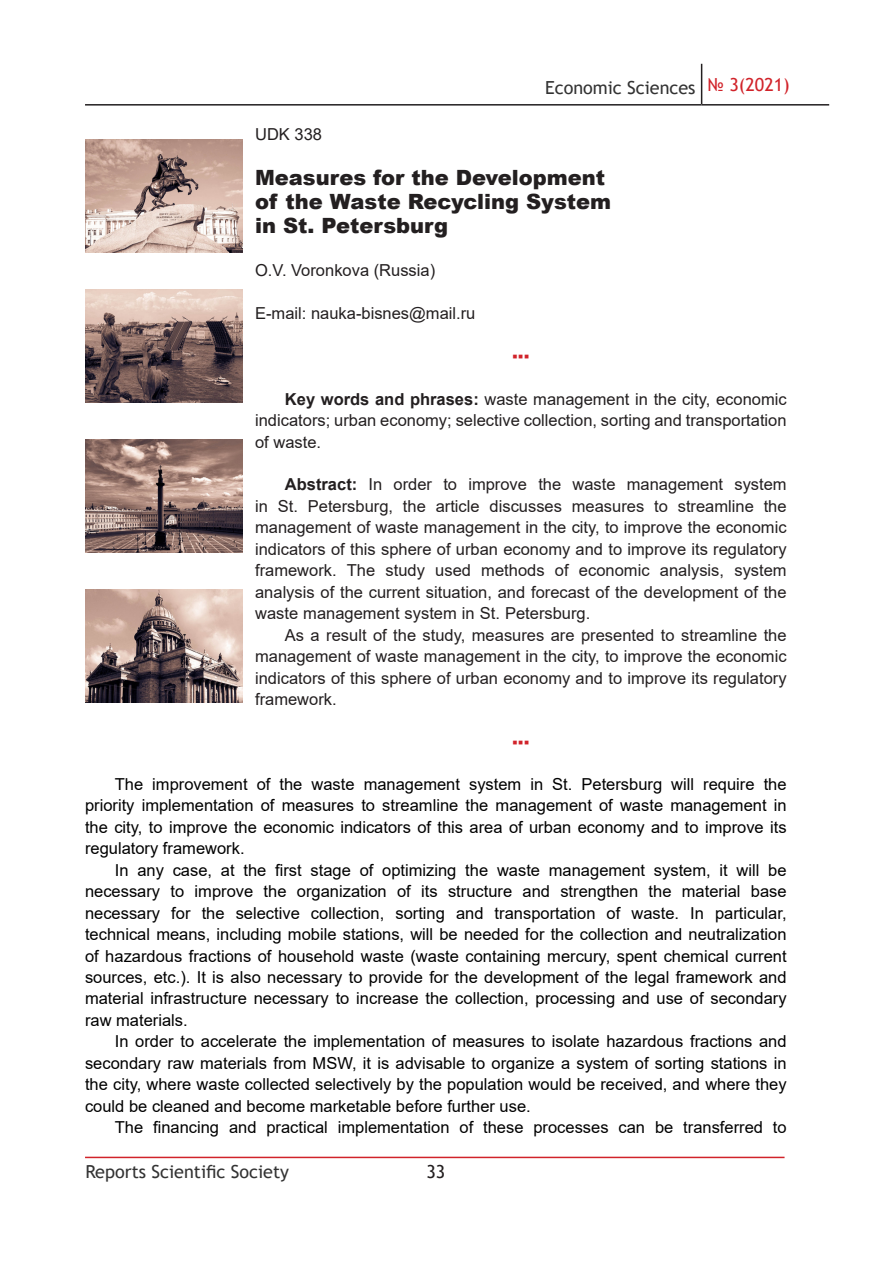
<style>
.page{position:relative;width:893px;height:1263px;background:#fff}
.page>*{position:absolute;margin:0;border:0;box-sizing:border-box;transform-origin:0 0}
.t1{font:900 21px/24px "Arial";color:#231f20}
.t2{font:18px "Trebuchet MS";color:#333}
.t3{font:18px "Trebuchet MS";color:#231f20}
.t4{font:16.5px/21.5px "Arial";color:#000;text-align:justify}
.t5{font:16.5px/21.5px "Arial";color:#231f20;text-align:justify}
.t6{font:italic 16.5px "Arial";color:#d1232a}
.s1{font-weight:700}
</style>
<div class="page">
<hr style="left:701px;top:64px;width:1px;height:40px;background:#231f20">
<hr style="left:85px;top:104px;width:617px;height:2px;background:#231f20">
<hr style="left:702px;top:104px;width:127px;height:2px;background:#231f20">
<hr style="left:85px;top:1157px;width:699px;height:1px;background:#d1232a">
<img style="left:85px;top:140px;width:158px;height:112px">
<img style="left:85px;top:290px;width:158px;height:112px">
<img style="left:85px;top:440px;width:158px;height:112px">
<img style="left:85px;top:590px;width:158px;height:112px">
<p class="t2" style="left:545px;top:76px;width:246px">Economic Sciences <sup>№</sup> <sup>3(2021)</sup></p>
<p class="t5" style="left:255px;top:123px;width:68px">UDK 338</p>
<p class="t1" style="left:255px;top:165px;width:358px">Measures for the Development of the Waste Recycling System in St. Petersburg</p>
<p class="t5" style="left:255px;top:259px;width:182px">O.V. Voronkova (Russia)</p>
<p class="t5" style="left:255px;top:302px;width:222px">E-mail: nauka-bisnes@mail.ru</p>
<p class="t6" style="left:512px;top:345px;width:19px">▪▪▪</p>
<p class="t5" style="left:255px;top:388px;width:533px;text-indent:30px"><span class="s1">Key words and phrases:</span> waste management in the city, economic indicators; urban economy; selective collection, sorting and transportation of waste.</p>
<p class="t5" style="left:255px;top:474px;width:533px;text-indent:30px"><span class="s1">Abstract:</span> In order to improve the waste management system in St. Petersburg, the article discusses measures to streamline the management of waste management in the city, to improve the economic indicators of this sphere of urban economy and to improve its regulatory framework. The study used methods of economic analysis, system analysis of the current situation, and forecast of the development of the waste management system in St. Petersburg.</p>
<p class="t5" style="left:255px;top:624px;width:533px;text-indent:30px">As a result of the study, measures are presented to streamline the management of waste management in the city, to improve the economic indicators of this sphere of urban economy and to improve its regulatory framework.</p>
<p class="t6" style="left:512px;top:731px;width:19px">▪▪▪</p>
<p class="t4" style="left:85px;top:773px;width:703px;text-indent:30px">The improvement of the waste management system in St. Petersburg will require the priority implementation of measures to streamline the management of waste management in the city, to improve the economic indicators of this area of urban economy and to improve its regulatory framework.</p>
<p class="t4" style="left:85px;top:859px;width:703px;text-indent:30px">In any case, at the first stage of optimizing the waste management system, it will be necessary to improve the organization of its structure and strengthen the material base necessary for the selective collection, sorting and transportation of waste. In particular, technical means, including mobile stations, will be needed for the collection and neutralization of hazardous fractions of household waste (waste containing mercury, spent chemical current sources, etc.). It is also necessary to provide for the development of the legal framework and material infrastructure necessary to increase the collection, processing and use of secondary raw materials.</p>
<p class="t4" style="left:85px;top:1031px;width:703px;text-indent:30px">In order to accelerate the implementation of measures to isolate hazardous fractions and secondary raw materials from MSW, it is advisable to organize a system of sorting stations in the city, where waste collected selectively by the population would be received, and where they could be cleaned and become marketable before further use.</p>
<p class="t4" style="left:115px;top:1116px;width:673px">The financing and practical implementation of these processes can be transferred to</p>
<p class="t2" style="left:85px;top:1160px;width:205px">Reports Scientific Society</p>
<p class="t3" style="left:426px;top:1160px;width:20px">33</p>
</div>
